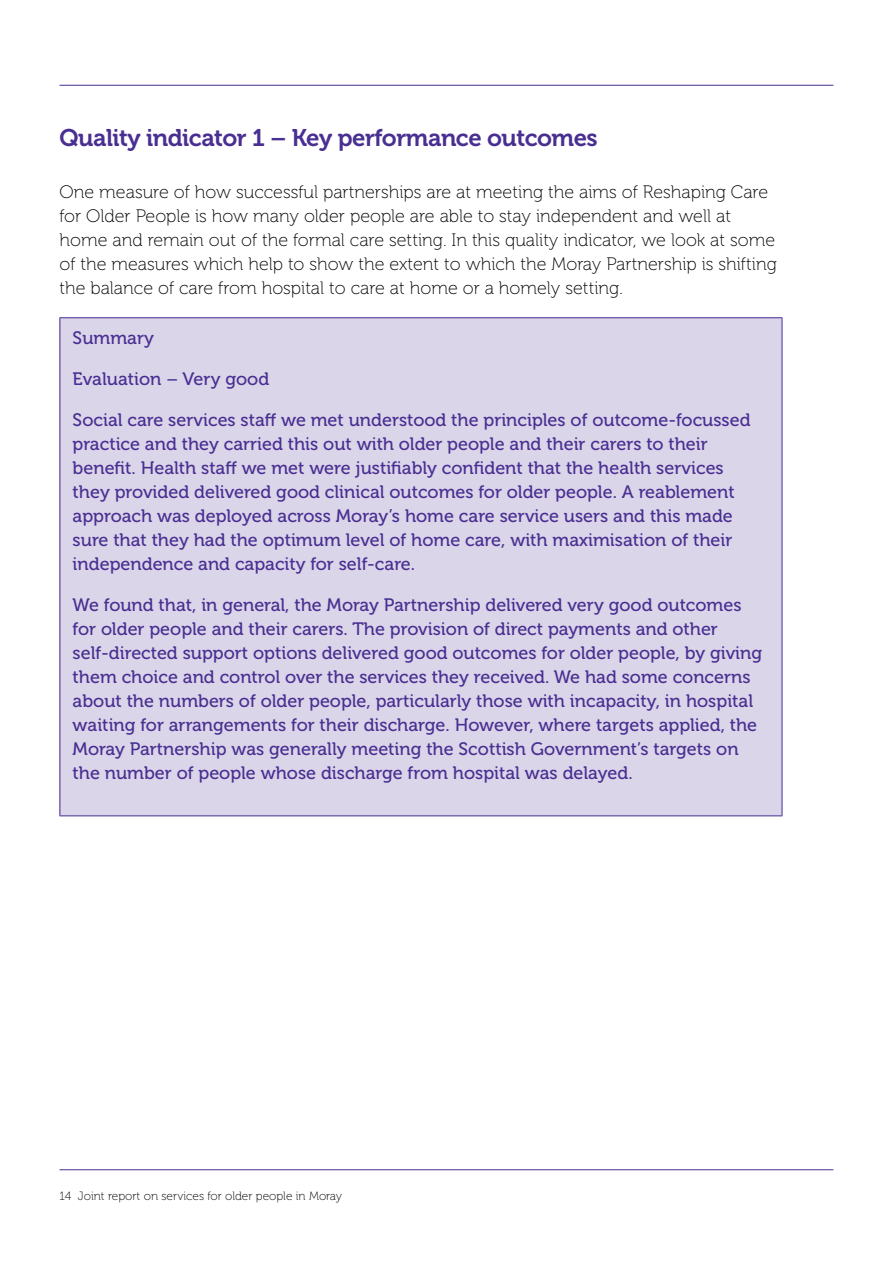
<style>
.page{position:relative;width:893px;height:1263px;background:#fff}
.page>*{position:absolute;margin:0;border:0;box-sizing:border-box;transform-origin:0 0}
.t1{font:24px "Museo 700";letter-spacing:-.02em;color:#492f92}
.t2{font:18px/24px "Museo 500";color:#492f92}
.t3{font:18px/24px "Museo 100";color:#000}
.t4{font:12px "Museo 100";color:#000}
</style>
<div class="page">
<hr style="left:60px;top:85px;width:773px;height:1px;background:#492f92">
<hr style="left:60px;top:1169px;width:773px;height:1px;background:#492f92">
<div style="left:60px;top:318px;width:722px;height:498px;background:#dbd5e9"></div>
<hr style="left:60px;top:318px;width:1px;height:497px;background:#492f92">
<hr style="left:60px;top:317px;width:722px;height:1px;background:#492f92">
<hr style="left:782px;top:318px;width:1px;height:497px;background:#492f92">
<hr style="left:60px;top:815px;width:722px;height:1px;background:#492f92">
<h1 class="t1" style="left:60px;top:124px;width:540px">Quality indicator 1 – Key performance outcomes</h1>
<p class="t3" style="left:60px;top:181px;width:719px">One measure of how successful partnerships are at meeting the aims of Reshaping Care for Older People is how many older people are able to stay independent and well at home and remain out of the formal care setting. In this quality indicator, we look at some of the measures which help to show the extent to which the Moray Partnership is shifting the balance of care from hospital to care at home or a homely setting.</p>
<p class="t2" style="left:73px;top:326px;width:83px">Summary</p>
<p class="t2" style="left:73px;top:367px;width:198px">Evaluation – Very good</p>
<p class="t2" style="left:73px;top:408px;width:679px">Social care services staff we met understood the principles of outcome-focussed practice and they carried this out with older people and their carers to their benefit. Health staff we met were justifiably confident that the health services they provided delivered good clinical outcomes for older people. A reablement approach was deployed across Moray’s home care service users and this made sure that they had the optimum level of home care, with maximisation of their independence and capacity for self-care.</p>
<p class="t2" style="left:73px;top:593px;width:691px">We found that, in general, the Moray Partnership delivered very good outcomes for older people and their carers. The provision of direct payments and other self-directed support options delivered good outcomes for older people, by giving them choice and control over the services they received. We had some concerns about the numbers of older people, particularly those with incapacity, in hospital waiting for arrangements for their discharge. However, where targets applied, the Moray Partnership was generally meeting the Scottish Government’s targets on the number of people whose discharge from hospital was delayed.</p>
<p class="t4" style="left:60px;top:1189px;width:284px">14 Joint report on services for older people in Moray</p>
</div>
